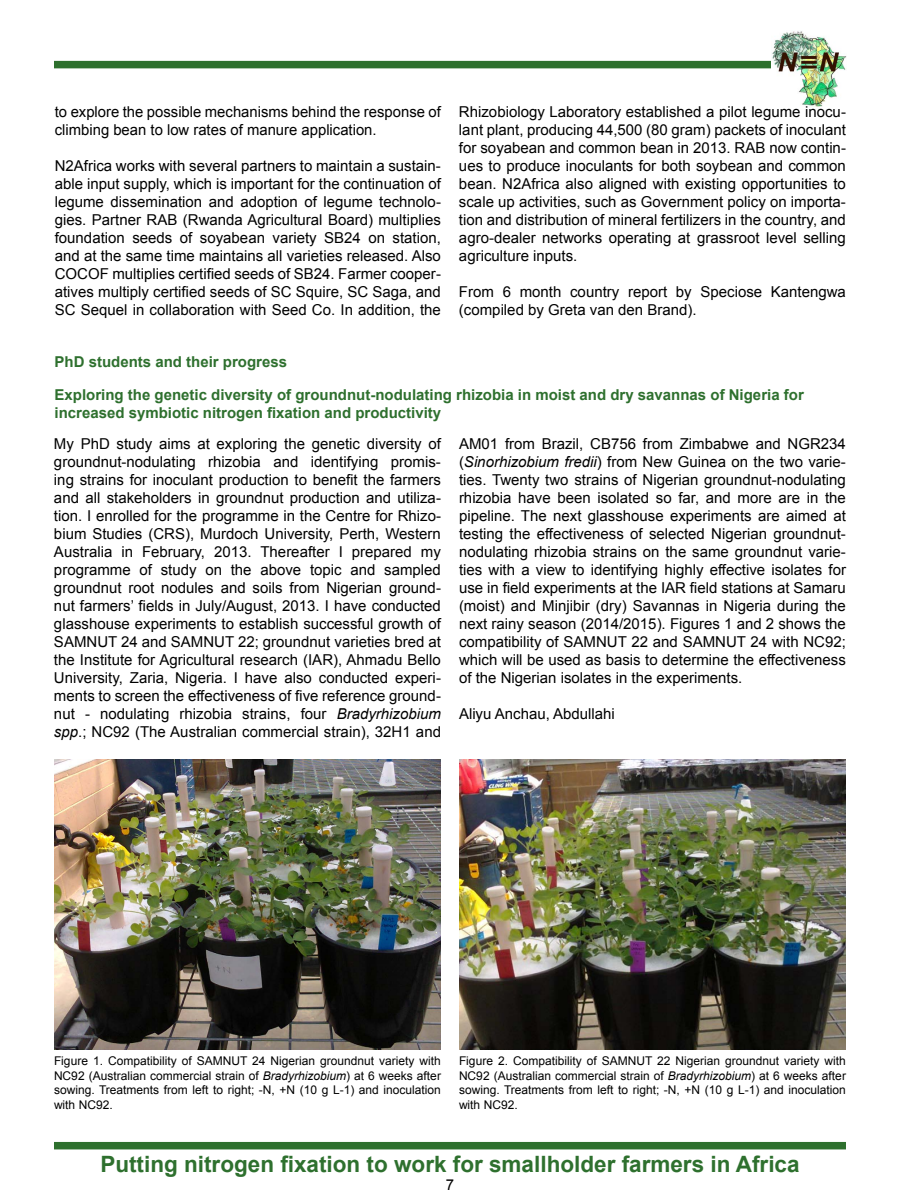
<style>
.page{position:relative;width:900px;height:1200px;background:#fff}
.page>*{position:absolute;margin:0;border:0;box-sizing:border-box;transform-origin:0 0}
.t1{font:700 22.5px "Arial";color:#2e702e}
.t2{font:15px/18px "Arial";color:#000;text-align:justify}
.t3{font:700 15px/32.7px "Arial";color:#2e702e}
.t4{font:12px/14.4px "Arial";color:#000;text-align:justify}
.s1{font-style:italic}
</style>
<div class="page">
<div style="left:54px;top:1142px;width:792px;height:7px;background:#2e702e"></div>
<div style="left:54px;top:61px;width:717px;height:7px;background:#2e702e"></div>
<img style="left:772px;top:31px;width:74px;height:76px">
<img style="left:54px;top:759px;width:387px;height:290px">
<img style="left:459px;top:759px;width:387px;height:290px">
<p class="t2" style="left:55px;top:103px;width:388px">to explore the possible mechanisms behind the response of climbing bean to low rates of manure application.</p>
<p class="t2" style="left:55px;top:157px;width:388px">N2Africa works with several partners to maintain a sustain&shy;able input supply, which is important for the continuation of legume dissemination and adoption of legume technolo&shy;gies. Partner RAB (Rwanda Agricultural Board) multiplies foundation seeds of soyabean variety SB24 on station, and at the same time maintains all varieties released. Also COCOF multiplies certified seeds of SB24. Farmer cooper&shy;atives multiply certified seeds of SC Squire, SC Saga, and SC Sequel in collaboration with Seed Co. In addition, the</p>
<p class="t2" style="left:459px;top:103px;width:388px">Rhizobiology Laboratory established a pilot legume inocu&shy;lant plant, producing 44,500 (80 gram) packets of inoculant for soyabean and common bean in 2013. RAB now contin&shy;ues to produce inoculants for both soybean and common bean. N2Africa also aligned with existing opportunities to scale up activities, such as Government policy on importa&shy;tion and distribution of mineral fertilizers in the country, and agro-dealer networks operating at grassroot level selling agriculture inputs.</p>
<p class="t2" style="left:459px;top:283px;width:388px">From 6 month country report by Speciose Kantengwa (compiled by Greta van den Brand).</p>
<p class="t3" style="left:55px;top:346px;width:751px">PhD students and their progress<br>Exploring the genetic diversity of groundnut-nodulating rhizobia in moist and dry savannas of Nigeria for</p>
<p class="t3" style="left:55px;top:397px;width:388px">increased symbiotic nitrogen fixation and productivity</p>
<p class="t2" style="left:54px;top:435px;width:389px">My PhD study aims at exploring the genetic diversity of groundnut-nodulating rhizobia and identifying promis&shy;ing strains for inoculant production to benefit the farmers and all stakeholders in groundnut production and utiliza&shy;tion. I enrolled for the programme in the Centre for Rhizo&shy;bium Studies (CRS), Murdoch University, Perth, Western Australia in February, 2013. Thereafter I prepared my programme of study on the above topic and sampled groundnut root nodules and soils from Nigerian ground&shy;nut farmers’ fields in July/August, 2013. I have conducted glasshouse experiments to establish successful growth of SAMNUT 24 and SAMNUT 22; groundnut varieties bred at the Institute for Agricultural research (IAR), Ahmadu Bello University, Zaria, Nigeria. I have also conducted experi&shy;ments to screen the effectiveness of five reference ground&shy;nut - nodulating rhizobia strains, four <span class="s1">Bradyrhizobium spp</span>.; NC92 (The Australian commercial strain), 32H1 and</p>
<p class="t2" style="left:459px;top:435px;width:389px">AM01 from Brazil, CB756 from Zimbabwe and NGR234 (<span class="s1">Sinorhizobium fredii</span>) from New Guinea on the two varie&shy;ties. Twenty two strains of Nigerian groundnut-nodulating rhizobia have been isolated so far, and more are in the pipeline. The next glasshouse experiments are aimed at testing the effectiveness of selected Nigerian groundnut&shy;nodulating rhizobia strains on the same groundnut varie&shy;ties with a view to identifying highly effective isolates for use in field experiments at the IAR field stations at Samaru (moist) and Minjibir (dry) Savannas in Nigeria during the next rainy season (2014/2015). Figures 1 and 2 shows the compatibility of SAMNUT 22 and SAMNUT 24 with NC92; which will be used as basis to determine the effectiveness of the Nigerian isolates in the experiments.</p>
<p class="t2" style="left:459px;top:705px;width:157px">Aliyu Anchau, Abdullahi</p>
<p class="t4" style="left:54px;top:1054px;width:388px">Figure 1. Compatibility of SAMNUT 24 Nigerian groundnut variety with NC92 (Australian commercial strain of <span class="s1">Bradyrhizobium</span>) at 6 weeks after sowing. Treatments from left to right; -N, +N (10 g L-1) and inoculation with NC92.</p>
<p class="t4" style="left:459px;top:1054px;width:388px">Figure 2. Compatibility of SAMNUT 22 Nigerian groundnut variety with NC92 (Australian commercial strain of <span class="s1">Bradyrhizobium</span>) at 6 weeks after sowing. Treatments from left to right; -N, +N (10 g L-1) and inoculation with NC92.</p>
<h1 class="t1" style="left:100px;top:1149px;width:701px">Putting nitrogen fixation to work for smallholder farmers in Africa</h1>
<p class="t2" style="left:446px;top:1176px;width:10px">7</p>
</div>
